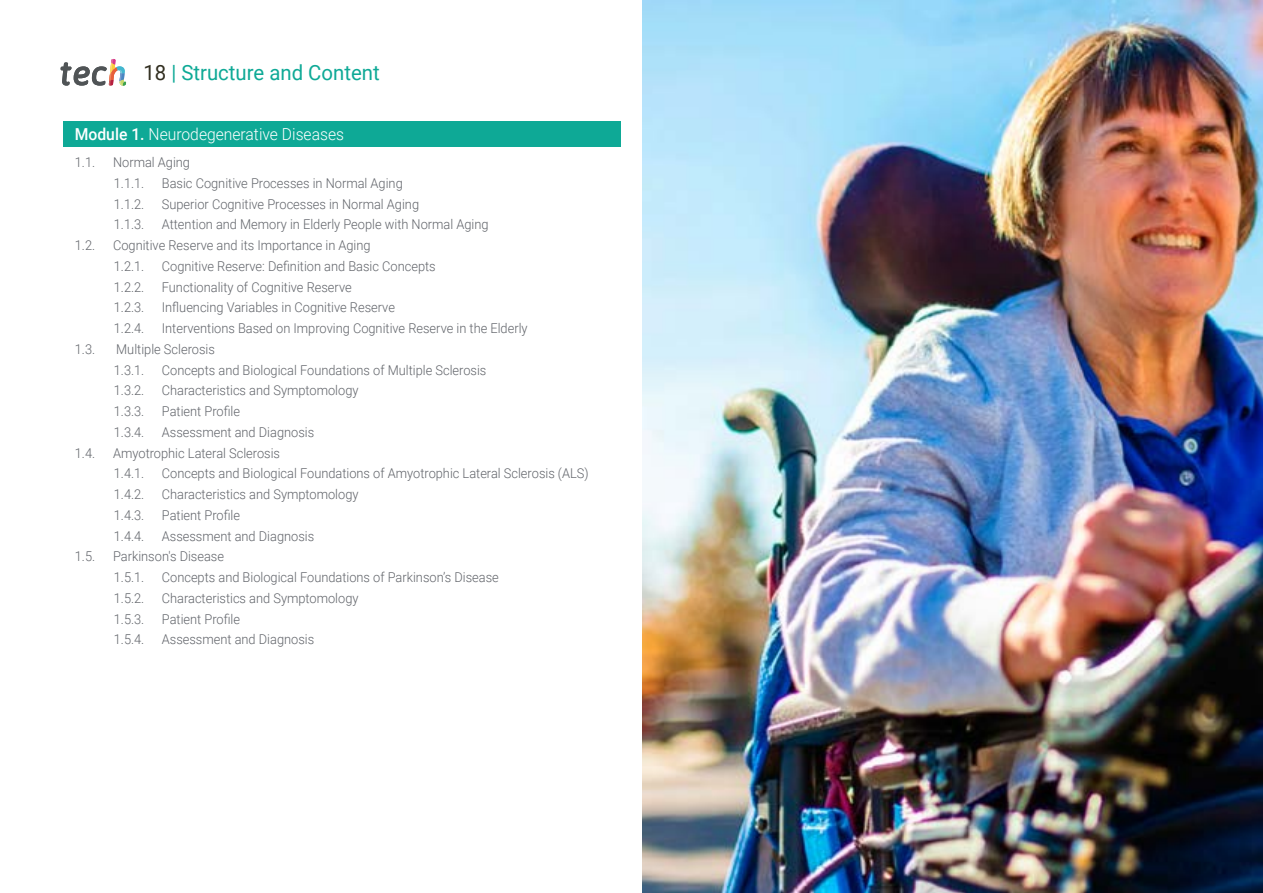
<style>
.page{position:relative;width:1263px;height:893px;background:#fff}
.page>*{position:absolute;margin:0;border:0;box-sizing:border-box;transform-origin:0 0}
.t1{font:21px "Roboto";color:#0ea996}
.t2{font:300 16.5px "Roboto";color:#fff;scale:.95 1}
.t3{font:300 13.5px/20.7px "Roboto";color:#61646a;scale:.95 1}
.s1{color:#312e20}
.s2{font-weight:500}
</style>
<div class="page">
<img style="left:642px;top:0;width:621px;height:893px">
<div style="left:64px;top:121px;width:557px;height:25px;background:#0ea996"></div>
<svg style="left:61px;top:59px;width:65px;height:27px"></svg>
<h1 class="t1" style="left:144px;top:57px;width:238px"><span class="s1">18</span> | Structure and Content</h1>
<p class="t2" style="left:75px;top:123px;width:285px"><span class="s2">Module 1.</span> Neurodegenerative Diseases</p>
<p class="t3" style="left:75px;top:151px;width:23px">1.1.</p>
<p class="t3" style="left:113px;top:151px;width:83px">Normal Aging<br>1.1.1.</p>
<p class="t3" style="left:162px;top:172px;width:255px">Basic Cognitive Processes in Normal Aging</p>
<p class="t3" style="left:114px;top:193px;width:34px">1.1.2.</p>
<p class="t3" style="left:162px;top:193px;width:272px">Superior Cognitive Processes in Normal Aging</p>
<p class="t3" style="left:114px;top:214px;width:34px">1.1.3.</p>
<p class="t3" style="left:162px;top:214px;width:345px">Attention and Memory in Elderly People with Normal Aging</p>
<p class="t3" style="left:75px;top:234px;width:23px">1.2.</p>
<p class="t3" style="left:113px;top:234px;width:273px">Cognitive Reserve and its Importance in Aging<br>1.2.1.</p>
<p class="t3" style="left:162px;top:255px;width:290px">Cognitive Reserve: Definition and Basic Concepts</p>
<p class="t3" style="left:114px;top:276px;width:34px">1.2.2.</p>
<p class="t3" style="left:162px;top:276px;width:201px">Functionality of Cognitive Reserve</p>
<p class="t3" style="left:114px;top:297px;width:34px">1.2.3.</p>
<p class="t3" style="left:162px;top:297px;width:247px">Influencing Variables in Cognitive Reserve</p>
<p class="t3" style="left:114px;top:317px;width:34px">1.2.4.</p>
<p class="t3" style="left:162px;top:317px;width:387px">Interventions Based on Improving Cognitive Reserve in the Elderly</p>
<p class="t3" style="left:75px;top:338px;width:23px">1.3.</p>
<p class="t3" style="left:114px;top:338px;width:108px">Multiple Sclerosis<br>1.3.1.</p>
<p class="t3" style="left:162px;top:359px;width:343px">Concepts and Biological Foundations of Multiple Sclerosis</p>
<p class="t3" style="left:114px;top:380px;width:34px">1.3.2.</p>
<p class="t3" style="left:162px;top:380px;width:209px">Characteristics and Symptomology</p>
<p class="t3" style="left:114px;top:400px;width:34px">1.3.3.</p>
<p class="t3" style="left:162px;top:400px;width:84px">Patient Profile</p>
<p class="t3" style="left:114px;top:421px;width:34px">1.3.4.</p>
<p class="t3" style="left:162px;top:421px;width:162px">Assessment and Diagnosis</p>
<p class="t3" style="left:75px;top:442px;width:23px">1.4.</p>
<p class="t3" style="left:113px;top:442px;width:177px">Amyotrophic Lateral Sclerosis<br>1.4.1.</p>
<p class="t3" style="left:162px;top:463px;width:451px">Concepts and Biological Foundations of Amyotrophic Lateral Sclerosis (ALS)</p>
<p class="t3" style="left:114px;top:483px;width:34px">1.4.2.</p>
<p class="t3" style="left:162px;top:483px;width:209px">Characteristics and Symptomology</p>
<p class="t3" style="left:114px;top:504px;width:34px">1.4.3.</p>
<p class="t3" style="left:162px;top:504px;width:84px">Patient Profile</p>
<p class="t3" style="left:114px;top:525px;width:34px">1.4.4.</p>
<p class="t3" style="left:162px;top:525px;width:162px">Assessment and Diagnosis</p>
<p class="t3" style="left:75px;top:546px;width:23px">1.5.</p>
<p class="t3" style="left:113px;top:546px;width:118px">Parkinson's Disease<br>1.5.1.</p>
<p class="t3" style="left:162px;top:566px;width:356px">Concepts and Biological Foundations of Parkinson’s Disease</p>
<p class="t3" style="left:114px;top:587px;width:34px">1.5.2.</p>
<p class="t3" style="left:162px;top:587px;width:209px">Characteristics and Symptomology</p>
<p class="t3" style="left:114px;top:608px;width:34px">1.5.3.</p>
<p class="t3" style="left:162px;top:608px;width:84px">Patient Profile</p>
<p class="t3" style="left:114px;top:629px;width:34px">1.5.4.</p>
<p class="t3" style="left:162px;top:629px;width:162px">Assessment and Diagnosis</p>
</div>
